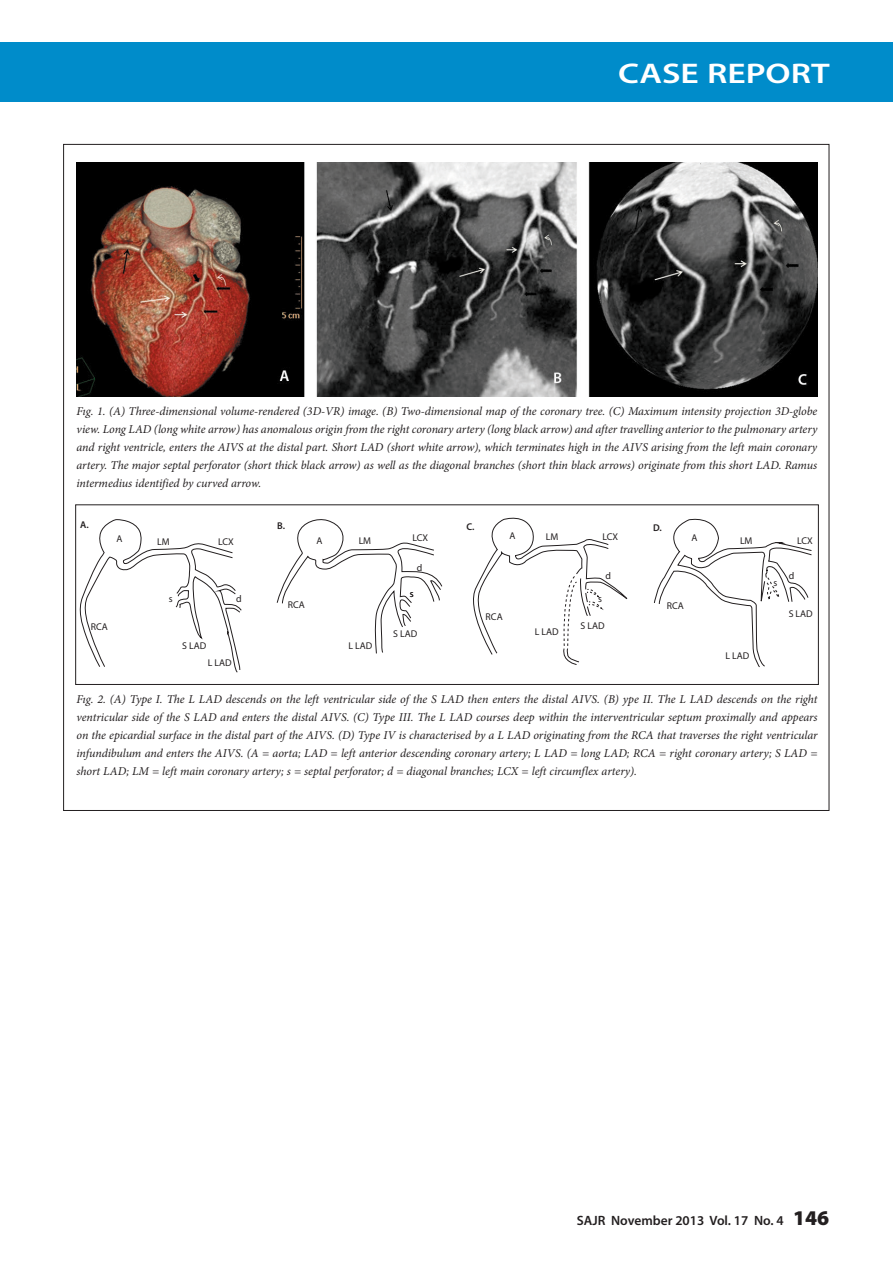
<style>
.page{position:relative;width:893px;height:1263px;background:#fff}
.page>*{position:absolute;margin:0;border:0;box-sizing:border-box;transform-origin:0 0}
.t1{font:600 28.5px "Myriad Pro";color:#fff;scale:1.25 1}
.t2{font:600 13.5px "Myriad Pro";color:#231f20}
.CAPTIONS{font:italic 12px/18px "Minion Pro";letter-spacing:-.005em;color:#231f20;text-align:justify}
.t3{font:9.9px "Myriad Pro";color:#231f20}
.t4{font:600 9.9px "Myriad Pro";color:#231f20}
.s1{font-weight:900;font-size:21px}
</style>
<div class="page">
<div style="left:0;top:43px;width:893px;height:59px;background:#008cca"></div>
<img style="left:77px;top:163px;width:740px;height:234px">
<svg style="left:79px;top:519px;width:163px;height:154px"></svg>
<svg style="left:276px;top:519px;width:167px;height:135px"></svg>
<svg style="left:473px;top:517px;width:155px;height:148px"></svg>
<svg style="left:654px;top:518px;width:158px;height:150px"></svg>
<div style="left:75px;top:505px;width:744px;height:180px;border:1px solid #231f20"></div>
<h1 class="t1" style="left:618px;top:55px;width:171px">CASE REPORT</h1>
<p class="CAPTIONS" style="left:77px;top:402px;width:742px">Fıg. 1. (A) Three-dimensional volume-rendered (3D-VR) image. (B) Two-dimensional map of the coronary tree. (C) Maximum intensity projection 3D-globe view. Long LAD (long white arrow) has anomalous origin from the right coronary artery (long black arrow) and after travelling anterior to the pulmonary artery and right ventricle, enters the AIVS at the distal part. Short LAD (short white arrow), which terminates high in the AIVS arising from the left main coronary artery. The major septal perforator (short thick black arrow) as well as the diagonal branches (short thin black arrows) originate from this short LAD. Ramus intermedius identified by curved arrow.</p>
<p class="t4" style="left:80px;top:519px;width:10px">A.</p>
<p class="t3" style="left:116px;top:532px;width:8px">A</p>
<p class="t3" style="left:157px;top:536px;width:14px">LM</p>
<p class="t3" style="left:218px;top:536px;width:17px">LCX</p>
<p class="t4" style="left:277px;top:519px;width:9px">B.</p>
<p class="t4" style="left:466px;top:520px;width:10px">C.</p>
<p class="t4" style="left:653px;top:521px;width:10px">D.</p>
<p class="t3" style="left:510px;top:529px;width:8px">A</p>
<p class="t3" style="left:546px;top:531px;width:14px">LM</p>
<p class="t3" style="left:602px;top:531px;width:17px">LCX</p>
<p class="t3" style="left:605px;top:569px;width:7px">d</p>
<p class="t3" style="left:598px;top:593px;width:5px">s</p>
<p class="t3" style="left:535px;top:626px;width:25px">L LAD</p>
<p class="t3" style="left:316px;top:535px;width:8px">A</p>
<p class="t3" style="left:359px;top:535px;width:14px">LM</p>
<p class="t3" style="left:413px;top:532px;width:17px">LCX</p>
<p class="t3" style="left:417px;top:561px;width:7px">d</p>
<p class="t3" style="left:410px;top:587px;width:5px">s</p>
<p class="t3" style="left:691px;top:532px;width:8px">A</p>
<p class="t3" style="left:740px;top:535px;width:14px">LM</p>
<p class="t3" style="left:797px;top:535px;width:17px">LCX</p>
<p class="t3" style="left:789px;top:569px;width:7px">d</p>
<p class="t3" style="left:773px;top:577px;width:5px">s</p>
<p class="t3" style="left:789px;top:607px;width:26px">S LAD</p>
<p class="t3" style="left:726px;top:650px;width:25px">L LAD</p>
<p class="CAPTIONS" style="left:77px;top:690px;width:743px">Fıg. 2. (A) Type I. The L LAD descends on the left ventricular side of the S LAD then enters the distal AIVS. (B) ype II. The L LAD descends on the right ventricular side of the S LAD and enters the distal AIVS. (C) Type III. The L LAD courses deep within the interventricular septum proximally and appears on the epicardial surface in the distal part of the AIVS. (D) Type IV is characterised by a L LAD originating from the RCA that traverses the right ventricular infundibulum and enters the AIVS. (A = aorta; LAD = left anterior descending coronary artery; L LAD = long LAD; RCA = right coronary artery; S LAD = short LAD; LM = left main coronary artery; s = septal perforator; d = diagonal branches; LCX = left circumflex artery).</p>
<p class="t3" style="left:236px;top:593px;width:7px">d</p>
<p class="t3" style="left:169px;top:593px;width:5px">s</p>
<p class="t3" style="left:288px;top:599px;width:19px">RCA</p>
<p class="t3" style="left:667px;top:599px;width:19px">RCA</p>
<p class="t3" style="left:486px;top:611px;width:19px">RCA</p>
<p class="t3" style="left:580px;top:620px;width:26px">S LAD</p>
<p class="t3" style="left:91px;top:620px;width:19px">RCA</p>
<p class="t3" style="left:393px;top:628px;width:26px">S LAD</p>
<p class="t3" style="left:182px;top:639px;width:26px">S LAD</p>
<p class="t3" style="left:348px;top:639px;width:25px">L LAD</p>
<p class="t3" style="left:208px;top:656px;width:25px">L LAD</p>
<p class="t2" style="left:577px;top:1211px;width:254px">SAJR November 2013 Vol. 17 No. 4 <span class="s1">146</span></p>
</div>
